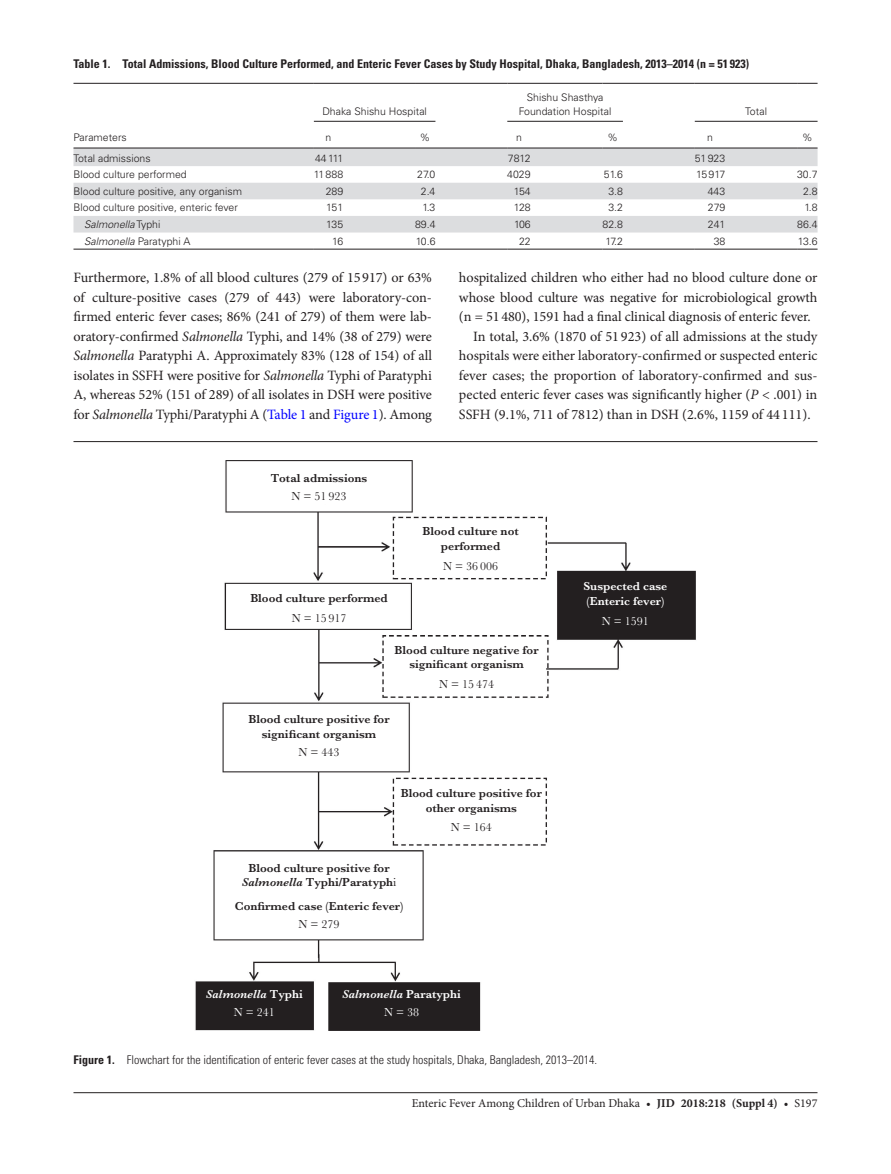
<style>
.page{position:relative;width:891px;height:1174px;background:#fff}
.page>*{position:absolute;margin:0;border:0;box-sizing:border-box;transform-origin:0 0}
.t1{font:14.25px/19.5px "Minion Pro";letter-spacing:-.005em;color:#231f20;text-align:justify}
.t2{font:600 12px/14.4px "Baskerville MT Std";color:#231f20;text-align:center}
.t3{font:700 condensed 12px "Univers LT Std";color:#231f20}
.t4{font:300 condensed 12px "Univers LT Std";color:#231f20}
.t5{font:12px "Minion Pro";color:#231f20}
.t6{font:12px "Baskerville MT Std";color:#231f20}
.t7{font:italic 600 12px "Baskerville MT Std";color:#fff}
.t8{font:600 12px/14.4px "Baskerville MT Std";color:#fff}
.t9{font:12px "Baskerville MT Std";color:#fff}
.t10{font:300 10.5px/13.5px "Univers LT Std";color:#231f20;text-align:center}
.t11{font:italic 300 10.5px "Univers LT Std";color:#231f20}
.s1{font-style:normal}
.s2{font-style:italic}
.s3{color:#00f}
.s4{font-weight:400}
.s5{font-weight:700}
</style>
<div class="page">
<hr style="left:74px;top:1092px;width:744px;height:1px;background:#231f20">
<svg style="left:74px;top:120px;width:744px;height:28px"></svg>
<svg style="left:74px;top:149px;width:744px;height:84px;fill:#dcdddf"></svg>
<hr style="left:74px;top:148px;width:240px;height:1px;background:#231f20">
<hr style="left:74px;top:83px;width:240px;height:1px;background:#231f20">
<hr style="left:314px;top:83px;width:101px;height:1px;background:#231f20">
<hr style="left:415px;top:83px;width:92px;height:1px;background:#231f20">
<hr style="left:507px;top:83px;width:96px;height:1px;background:#231f20">
<hr style="left:603px;top:83px;width:92px;height:1px;background:#231f20">
<hr style="left:695px;top:83px;width:102px;height:1px;background:#231f20">
<svg style="left:797px;top:83px;width:21px;height:1px"></svg>
<svg style="left:314px;top:122px;width:504px;height:27px"></svg>
<hr style="left:74px;top:249px;width:240px;height:1px;background:#231f20">
<hr style="left:314px;top:249px;width:101px;height:1px;background:#231f20">
<hr style="left:415px;top:249px;width:92px;height:1px;background:#231f20">
<hr style="left:507px;top:249px;width:96px;height:1px;background:#231f20">
<hr style="left:603px;top:249px;width:92px;height:1px;background:#231f20">
<hr style="left:695px;top:249px;width:102px;height:1px;background:#231f20">
<svg style="left:797px;top:249px;width:21px;height:1px"></svg>
<hr style="left:314px;top:121px;width:121px;height:1px;background:#231f20">
<hr style="left:507px;top:121px;width:116px;height:1px;background:#231f20">
<hr style="left:695px;top:121px;width:123px;height:1px;background:#231f20">
<hr style="left:74px;top:441px;width:744px;height:1px;background:#231f20">
<img style="left:195px;top:460px;width:501px;height:571px">
<p class="t3" style="left:74px;top:56px;width:677px">Table 1. Total Admissions, Blood Culture Performed, and Enteric Fever Cases by Study Hospital, Dhaka, Bangladesh, 2013–2014 (n = 51 923)</p>
<p class="t10" style="left:74px;top:130px;width:55px">Parameters</p>
<p class="t10" style="left:322px;top:104px;width:106px">Dhaka Shishu Hospital</p>
<p class="t10" style="left:519px;top:91px;width:94px">Shishu Shasthya<br>Foundation Hospital</p>
<p class="t10" style="left:745px;top:104px;width:23px">Total</p>
<p class="t10" style="left:326px;top:130px;width:7px">n</p>
<p class="t10" style="left:420px;top:130px;width:12px">%</p>
<p class="t10" style="left:516px;top:130px;width:7px">n</p>
<p class="t10" style="left:607px;top:130px;width:12px">%</p>
<p class="t10" style="left:707px;top:130px;width:7px">n</p>
<p class="t10" style="left:802px;top:130px;width:12px">%</p>
<p class="t10" style="left:74px;top:151px;width:79px">Total admissions</p>
<p class="t10" style="left:315px;top:151px;width:30px">44 111</p>
<p class="t10" style="left:508px;top:151px;width:24px">7812</p>
<p class="t10" style="left:695px;top:151px;width:32px">51923</p>
<p class="t10" style="left:73px;top:168px;width:115px">Blood culture performed</p>
<p class="t10" style="left:314px;top:168px;width:31px">11888</p>
<p class="t10" style="left:417px;top:168px;width:20px">27.0</p>
<p class="t10" style="left:507px;top:168px;width:25px">4029</p>
<p class="t10" style="left:604px;top:168px;width:20px">51.6</p>
<p class="t10" style="left:696px;top:168px;width:31px">15917</p>
<p class="t10" style="left:797px;top:168px;width:22px">30.7</p>
<p class="t10" style="left:74px;top:184px;width:170px">Blood culture positive, any organism</p>
<p class="t10" style="left:326px;top:184px;width:19px">289</p>
<p class="t10" style="left:421px;top:184px;width:16px">2.4</p>
<p class="t10" style="left:514px;top:184px;width:18px">154</p>
<p class="t10" style="left:608px;top:184px;width:16px">3.8</p>
<p class="t10" style="left:708px;top:184px;width:19px">443</p>
<p class="t10" style="left:803px;top:184px;width:16px">2.8</p>
<p class="t10" style="left:74px;top:201px;width:166px">Blood culture positive, enteric fever</p>
<p class="t10" style="left:326px;top:201px;width:18px">151</p>
<p class="t10" style="left:422px;top:201px;width:15px">1.3</p>
<p class="t10" style="left:514px;top:201px;width:18px">128</p>
<p class="t10" style="left:608px;top:201px;width:16px">3.2</p>
<p class="t10" style="left:708px;top:201px;width:19px">279</p>
<p class="t10" style="left:805px;top:201px;width:15px">1.8</p>
<p class="t11" style="left:84px;top:218px;width:78px">Salmonella <span class="s1">Typhi</span></p>
<p class="t10" style="left:326px;top:218px;width:18px">135</p>
<p class="t10" style="left:415px;top:218px;width:22px">89.4</p>
<p class="t10" style="left:514px;top:218px;width:18px">106</p>
<p class="t10" style="left:603px;top:218px;width:22px">82.8</p>
<p class="t10" style="left:708px;top:218px;width:19px">241</p>
<p class="t10" style="left:797px;top:218px;width:22px">86.4</p>
<p class="t11" style="left:84px;top:235px;width:108px">Salmonella <span class="s1">Paratyphi A</span></p>
<p class="t10" style="left:332px;top:234px;width:13px">16</p>
<p class="t10" style="left:416px;top:234px;width:21px">10.6</p>
<p class="t10" style="left:519px;top:234px;width:13px">22</p>
<p class="t10" style="left:606px;top:234px;width:19px">17.2</p>
<p class="t10" style="left:714px;top:234px;width:13px">38</p>
<p class="t10" style="left:798px;top:234px;width:21px">13.6</p>
<p class="t1" style="left:74px;top:268px;width:360px">Furthermore, 1.8% of all blood cultures (279 of 15917) or 63% of culture-positive cases (279 of 443) were laboratory-con&shy;firmed enteric fever cases; 86% (241 of 279) of them were lab&shy;oratory-confirmed <span class="s2">Salmonella</span> Typhi, and 14% (38 of 279) were <span class="s2">Salmonella</span> Paratyphi A. Approximately 83% (128 of 154) of all isolates in SSFH were positive for <span class="s2">Salmonella</span> Typhi of Paratyphi A, whereas 52% (151 of 289) of all isolates in DSH were positive for <span class="s2">Salmonella</span> Typhi/Paratyphi A (<span class="s3">Table 1</span> and <span class="s3">Figure 1</span>). Among</p>
<p class="t1" style="left:459px;top:268px;width:360px">hospitalized children who either had no blood culture done or</p>
<p class="t1" style="left:459px;top:288px;width:360px">whose blood culture was negative for microbiological growth</p>
<p class="t1" style="left:459px;top:307px;width:353px">(n = 51480), 1591 had a final clinical diagnosis of enteric fever.</p>
<p class="t1" style="left:473px;top:327px;width:346px">In total, 3.6% (1870 of 51 923) of all admissions at the study</p>
<p class="t1" style="left:459px;top:346px;width:360px">hospitals were either laboratory-confirmed or suspected enteric</p>
<p class="t1" style="left:459px;top:366px;width:360px">fever cases; the proportion of laboratory-confirmed and sus-</p>
<p class="t1" style="left:459px;top:385px;width:360px">pected enteric fever cases was significantly higher (<span class="s2">P</span> &lt; .001) in</p>
<p class="t1" style="left:459px;top:405px;width:353px">SSFH (9.1%, 711 of 7812) than in DSH (2.6%, 1159 of 44 111).</p>
<p class="t2" style="left:271px;top:470px;width:98px">Total admissions</p>
<p class="t6" style="left:292px;top:489px;width:56px">N = 51 923</p>
<p class="t2" style="left:250px;top:591px;width:139px">Blood culture performed</p>
<p class="t6" style="left:292px;top:611px;width:56px">N = 15 917</p>
<p class="t2" style="left:423px;top:524px;width:98px">Blood culture not performed</p>
<p class="t6" style="left:443px;top:559px;width:56px">N = 36 006</p>
<p class="t2" style="left:395px;top:643px;width:145px">Blood culture negative for significant organism</p>
<p class="t6" style="left:439px;top:677px;width:56px">N = 15 474</p>
<p class="t2" style="left:248px;top:712px;width:143px">Blood culture positive for significant organism</p>
<p class="t6" style="left:299px;top:745px;width:43px">N = 443</p>
<p class="t2" style="left:401px;top:786px;width:143px">Blood culture positive for other organisms</p>
<p class="t6" style="left:451px;top:821px;width:43px">N = 164</p>
<p class="t2" style="left:242px;top:861px;width:156px">Blood culture positive for<br><span class="s2">Salmonella</span> Typhi/Paratyph<span class="s4">i</span></p>
<p class="t2" style="left:235px;top:898px;width:170px">Confirmed case (Enteric fever)</p>
<p class="t6" style="left:299px;top:917px;width:43px">N = 279</p>
<p class="t7" style="left:206px;top:987px;width:98px">Salmonella <span class="s1">Typhi</span></p>
<p class="t9" style="left:234px;top:1005px;width:43px">N = 241</p>
<p class="t7" style="left:342px;top:987px;width:120px">Salmonella <span class="s1">Paratyphi</span></p>
<p class="t9" style="left:384px;top:1005px;width:37px">N = 38</p>
<p class="t8" style="left:583px;top:579px;width:85px">Suspected case (Enteric fever)</p>
<p class="t9" style="left:602px;top:614px;width:49px">N = 1591</p>
<p class="t4" style="left:74px;top:1053px;width:525px"><span class="s5">Figure 1.</span> Flowchart for the identification of enteric fever cases at the study hospitals, Dhaka, Bangladesh, 2013–2014.</p>
<p class="t5" style="left:412px;top:1095px;width:407px">Enteric Fever Among Children of Urban Dhaka • <span class="s5">JID 2018:218 (Suppl 4)</span> • S197</p>
</div>
